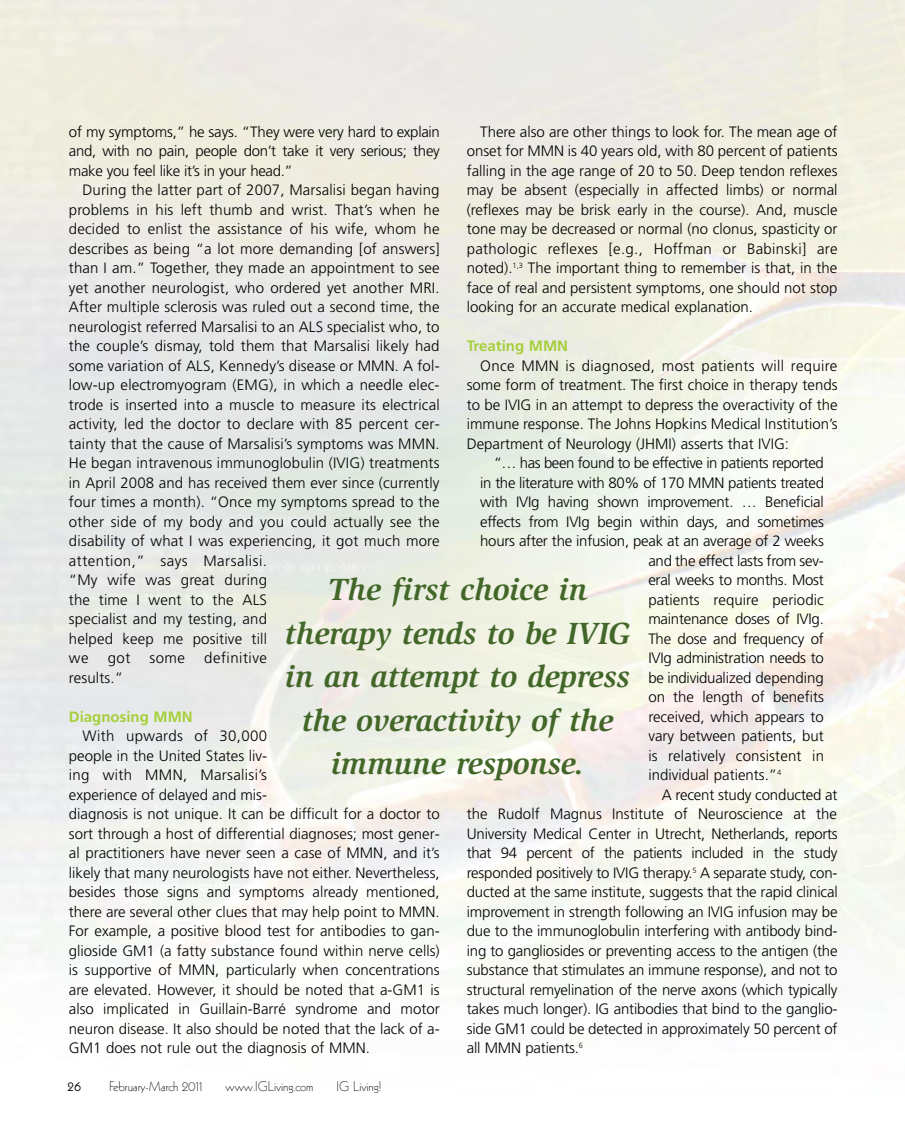
<style>
.page{position:relative;width:905px;height:1134px;background:#fff}
.page>*{position:absolute;margin:0;border:0;box-sizing:border-box;transform-origin:0 0}
.t1{font:italic 700 31.5px/43.5px "Slimbach";letter-spacing:-.005em;color:#426729;text-align:center}
.t2{font:300 15px/19.5px "Frutiger";color:#000;text-align:justify}
.t3{font:300 15px "Frutiger";letter-spacing:-.02em;color:#000}
.t4{font:300 15px "Frutiger";letter-spacing:-.03em;color:#000}
.t5{font:700 15px "Frutiger";color:#a5cf3a}
.t6{font:300 15px "Frutiger";letter-spacing:.035em;color:#000}
.t7{font:300 13.5px "Kabel";color:#000}
.t8{font:13.5px "Kabel";color:#000}
</style>
<div class="page">
<p class="t2" style="left:466px;top:123px;width:372px;text-indent:14px">There also are other things to look for. The mean age of onset for MMN is 40 years old, with 80 percent of patients falling in the age range of 20 to 50. Deep tendon reflexes may be absent (especially in affected limbs) or normal (reflexes may be brisk early in the course). And, muscle tone may be decreased or normal (no clonus, spasticity or pathologic reflexes [e.g., Hoffman or Babinski] are noted).<sup>1,3</sup> The important thing to remember is that, in the face of real and persistent symptoms, one should not stop looking for an accurate medical explanation.</p>
<p class="t5" style="left:466px;top:340px;width:103px">Treating MMN</p>
<p class="t2" style="left:466px;top:357px;width:372px;text-indent:14px">Once MMN is diagnosed, most patients will require some form of treatment. The first choice in therapy tends to be IVIG in an attempt to depress the overactivity of the immune response. The Johns Hopkins Medical Institution’s Department of Neurology (JHMI) asserts that IVIG:</p>
<p class="t4" style="left:493px;top:457px;width:331px">“… has been found to be effective in patients reported</p>
<p class="t3" style="left:480px;top:477px;width:345px">in the literature with 80% of 170 MMN patients treated</p>
<p class="t2" style="left:480px;top:494px;width:345px">with IVIg having shown improvement. … Beneficial</p>
<p class="t2" style="left:480px;top:513px;width:345px">effects from IVIg begin within days, and sometimes</p>
<p class="t2" style="left:480px;top:533px;width:345px">hours after the infusion, peak at an average of 2 weeks</p>
<p class="t2" style="left:648px;top:552px;width:177px">and the effect lasts from sev-</p>
<p class="t2" style="left:648px;top:572px;width:177px">eral weeks to months. Most</p>
<p class="t2" style="left:648px;top:591px;width:177px">patients require periodic</p>
<p class="t2" style="left:648px;top:611px;width:177px">maintenance doses of IVIg.</p>
<p class="t2" style="left:648px;top:630px;width:177px">The dose and frequency of</p>
<p class="t2" style="left:648px;top:650px;width:177px">IVIg administration needs to</p>
<p class="t2" style="left:648px;top:669px;width:177px">be individualized depending</p>
<p class="t2" style="left:648px;top:689px;width:177px">on the length of benefits</p>
<p class="t2" style="left:648px;top:708px;width:177px">received, which appears to</p>
<p class="t2" style="left:648px;top:728px;width:177px">vary between patients, but</p>
<p class="t2" style="left:648px;top:747px;width:177px">is relatively consistent in</p>
<p class="t2" style="left:648px;top:767px;width:134px">individual patients.”<sup>4</sup></p>
<p class="t2" style="left:662px;top:786px;width:177px">A recent study conducted at</p>
<p class="t2" style="left:466px;top:806px;width:372px">the Rudolf Magnus Institute of Neuroscience at the</p>
<p class="t2" style="left:466px;top:825px;width:372px">University Medical Center in Utrecht, Netherlands, reports</p>
<p class="t3" style="left:466px;top:847px;width:372px">that 94 percent of the patients included in the study</p>
<p class="t2" style="left:466px;top:864px;width:372px">responded positively to IVIG therapy.<sup>5</sup> A separate study, con-</p>
<p class="t2" style="left:466px;top:884px;width:372px">ducted at the same institute, suggests that the rapid clinical</p>
<p class="t2" style="left:466px;top:903px;width:372px">improvement in strength following an IVIG infusion may be</p>
<p class="t2" style="left:466px;top:923px;width:372px">due to the immunoglobulin interfering with antibody bind-</p>
<p class="t2" style="left:466px;top:942px;width:372px">ing to gangliosides or preventing access to the antigen (the</p>
<p class="t2" style="left:466px;top:962px;width:372px">substance that stimulates an immune response), and not to</p>
<p class="t2" style="left:466px;top:981px;width:372px">structural remyelination of the nerve axons (which typically</p>
<p class="t2" style="left:466px;top:1001px;width:372px">takes much longer). IG antibodies that bind to the ganglio-</p>
<p class="t2" style="left:466px;top:1020px;width:372px">side GM1 could be detected in approximately 50 percent of</p>
<p class="t2" style="left:466px;top:1040px;width:118px">all MMN patients.<sup>6</sup></p>
<p class="t2" style="left:69px;top:123px;width:372px">of my symptoms,” he says. “They were very hard to explain and, with no pain, people don’t take it very serious; they make you feel like it’s in your head.”</p>
<p class="t2" style="left:69px;top:182px;width:372px;text-align:left;text-indent:14px">During the latter part of 2007, Marsalisi began having problems in his left thumb and wrist. That’s when he decided to enlist the assistance of his wife, whom he describes as being “a lot more demanding [of answers] than I am.” Together, they made an appointment to see yet another neurologist, who ordered yet another MRI.<br>After multiple sclerosis was ruled out a second time, the neurologist referred Marsalisi to an ALS specialist who, to the couple’s dismay, told them that Marsalisi likely had some variation of ALS, Kennedy’s disease or MMN. A fol&shy;low-up electromyogram (EMG), in which a needle elec&shy;trode is inserted into a muscle to measure its electrical activity, led the doctor to declare with 85 percent cer&shy;tainty that the cause of Marsalisi’s symptoms was MMN.<br>He began intravenous immunoglobulin (IVIG) treatments in April 2008 and has received them ever since (currently four times a month). “Once my symptoms spread to the other side of my body and you could actually see the disability of what I was experiencing, it got much more attention,” says Marsalisi.<br>“My wife was great during<br>the time I went to the ALS<br>specialist and my testing, and<br>helped keep me positive till<br>we</p>
<h1 class="t1" style="left:285px;top:570px;width:346px">The first choice in therapy tends to be IVIG in an attempt to depress the overactivity of the immune response.</h1>
<p class="t2" style="left:108px;top:650px;width:24px">got</p>
<p class="t2" style="left:149px;top:650px;width:37px">some</p>
<p class="t6" style="left:204px;top:652px;width:64px">definitive</p>
<p class="t2" style="left:69px;top:669px;width:56px">results.”</p>
<p class="t5" style="left:69px;top:711px;width:125px">Diagnosing MMN</p>
<p class="t2" style="left:69px;top:728px;width:372px;text-align:left;text-indent:14px">With upwards of 30,000<br>people in the United States liv-<br>ing with MMN, Marsalisi’s<br>experience of delayed and mis-<br>diagnosis is not unique. It can be difficult for a doctor to sort through a host of differential diagnoses; most gener&shy;al practitioners have never seen a case of MMN, and it’s likely that many neurologists have not either. Nevertheless, besides those signs and symptoms already mentioned, there are several other clues that may help point to MMN.<br>For example, a positive blood test for antibodies to gan&shy;glioside GM1 (a fatty substance found within nerve cells) is supportive of MMN, particularly when concentrations are elevated. However, it should be noted that a-GM1 is also implicated in Guillain-Barré syndrome and motor neuron disease. It also should be noted that the lack of a-GM1 does not rule out the diagnosis of MMN.</p>
<p class="t8" style="left:68px;top:1081px;width:15px">26</p>
<p class="t7" style="left:109px;top:1081px;width:95px">February-March 2011</p>
<p class="t7" style="left:225px;top:1081px;width:89px">www.IGLiving.com</p>
<p class="t7" style="left:336px;top:1081px;width:46px">IG Living!</p>
</div>
